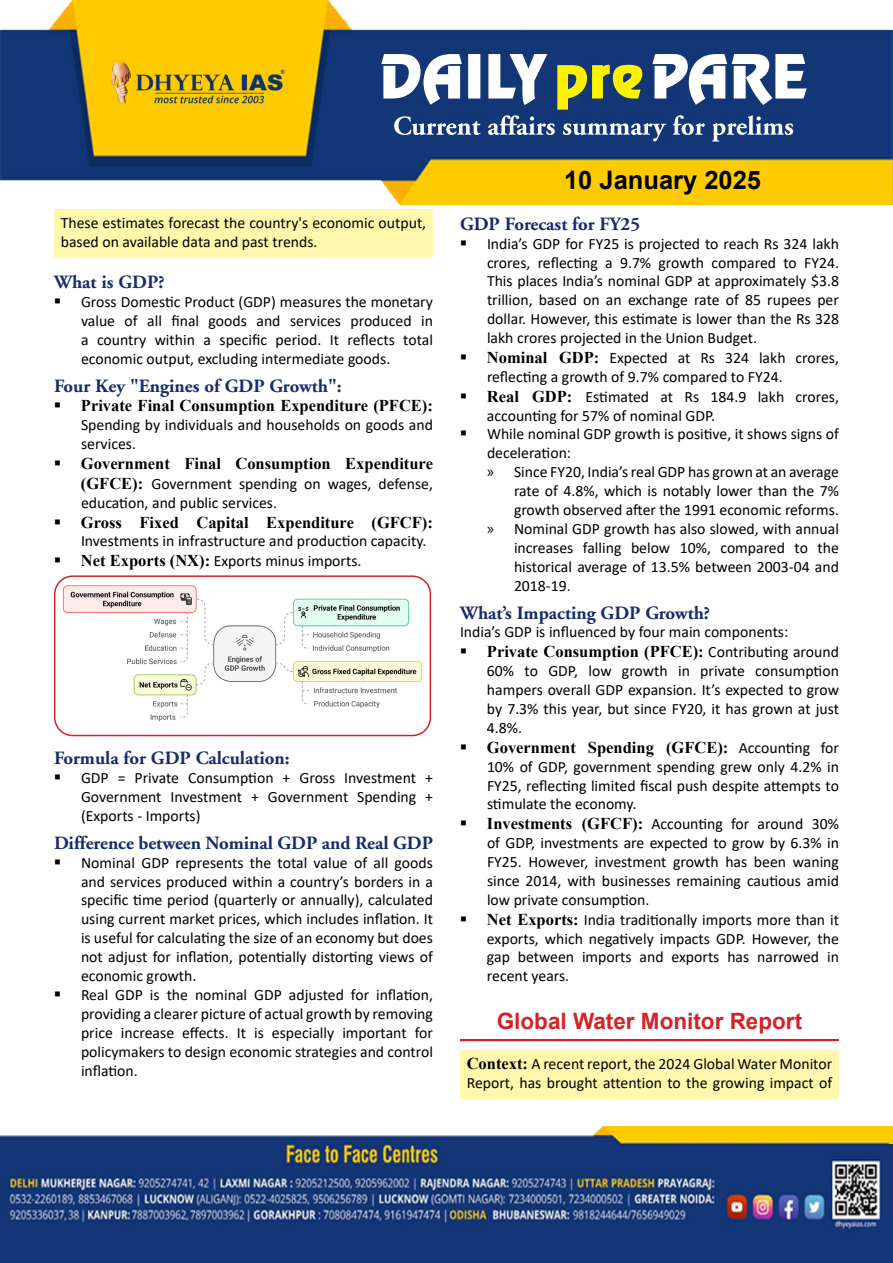
<style>
.page{position:relative;width:893px;height:1263px;background:#fff}
.page>*{position:absolute;margin:0;border:0;box-sizing:border-box;transform-origin:0 0}
.t1{font:700 25.5px "Arial";color:#000}
.t2{font:700 22.5px "Arial";color:#d2232a}
.t3{font:700 18.75px "Adobe Garamond";color:#192b6c}
.t4{font:700 16.5px "Times New Roman";color:#000}
.t5{font:15.75px/18.9px "Calibri";color:#000}
.s1{font-family:"Times New Roman";font-weight:700;font-size:16.5px}
.s2{font-family:"Myriad Pro";font-size:16.5px}
.s3{font-family:"Calibri";font-weight:400;font-size:15.75px}
</style>
<div class="page">
<img style="left:0;top:0;width:893px;height:205px">
<img style="left:102px;top:50px;width:195px;height:75px">
<svg style="left:381px;top:54px;width:426px;height:88px"></svg>
<img style="left:0;top:1126px;width:890px;height:137px">
<svg style="left:890px;top:1144px;width:3px;height:119px"></svg>
<hr style="left:889px;top:1126px;width:4px;height:18px;background:#fbcc00">
<div style="left:54px;top:209px;width:379px;height:48px;background:#fff9ae"></div>
<img style="left:55px;top:578px;width:375px;height:157px">
<div style="left:54px;top:575px;width:377px;height:161px;border:2px solid #d2232a;border-radius:18px"></div>
<hr style="left:460px;top:1039px;width:379px;height:2px;background:#d2232a">
<div style="left:460px;top:1050px;width:379px;height:48px;background:#fff9ae"></div>
<p class="t5" style="left:61px;top:213px;width:367px">These estimates forecast the country's economic output, based on available data and past trends.</p>
<p class="t3" style="left:54px;top:272px;width:112px">What is GDP?</p>
<p class="t5" style="left:81px;top:292px;width:353px;text-align:justify">Gross Domestic Product (GDP) measures the monetary value of all final goods and services produced in a country within a specific period. It reflects total economic output, excluding intermediate goods.</p>
<p class="t3" style="left:54px;top:375px;width:289px">Four Key "Engines of GDP Growth":</p>
<p class="t4" style="left:81px;top:394px;width:353px">Private Final Consumption Expenditure (PFCE):</p>
<p class="t5" style="left:81px;top:415px;width:353px">Spending by individuals and households on goods and services.</p>
<p class="t4" style="left:81px;top:452px;width:353px">Government Final Consumption Expenditure</p>
<p class="t5" style="left:81px;top:474px;width:353px"><span class="s1">(GFCE):</span> Government spending on wages, defense, education, and public services.</p>
<p class="t4" style="left:81px;top:511px;width:353px">Gross Fixed Capital Expenditure (GFCF):</p>
<p class="t5" style="left:81px;top:531px;width:347px;line-height:19.8px">Investments in infrastructure and production capacity.<br><span class="s1">Net Exports (NX):</span> Exports minus imports.</p>
<p class="t3" style="left:54px;top:748px;width:237px">Formula for GDP Calculation:</p>
<p class="t5" style="left:81px;top:768px;width:353px;text-align:justify">GDP = Private Consumption + Gross Investment + Government Investment + Government Spending + (Exports - Imports)</p>
<p class="t3" style="left:54px;top:833px;width:380px">Difference between Nominal GDP and Real GDP</p>
<p class="t5" style="left:81px;top:852px;width:353px">Nominal GDP represents the total value of all goods and services produced within a country’s borders in a specific time period (quarterly or annually), calculated using current market prices, which includes inflation. It is useful for calculating the size of an economy but does not adjust for inflation, potentially distorting views of economic growth.<br>Real GDP is the nominal GDP adjusted for inflation, providing a clearer picture of actual growth by removing price increase effects. It is especially important for policymakers to design economic strategies and control inflation.</p>
<h1 class="t1" style="left:564px;top:162px;width:199px">10 January 2025</h1>
<p class="t3" style="left:460px;top:214px;width:182px">GDP Forecast for FY25</p>
<p class="t5" style="left:487px;top:234px;width:353px">India’s GDP for FY25 is projected to reach Rs 324 lakh</p>
<p class="t5" style="left:487px;top:252px;width:353px">crores, reflecting a 9.7% growth compared to FY24.</p>
<p class="t5" style="left:487px;top:271px;width:353px">This places India’s nominal GDP at approximately $3.8</p>
<p class="t5" style="left:487px;top:290px;width:353px">trillion, based on an exchange rate of 85 rupees per</p>
<p class="t5" style="left:487px;top:309px;width:353px">dollar. However, this estimate is lower than the Rs 328</p>
<p class="t5" style="left:487px;top:328px;width:271px">lakh crores projected in the Union Budget.</p>
<p class="t5" style="left:487px;top:348px;width:353px"><span class="s1">Nominal GDP:</span> Expected at Rs 324 lakh crores,</p>
<p class="t5" style="left:487px;top:367px;width:297px">reflecting a growth of 9.7% compared to FY24.</p>
<p class="t5" style="left:487px;top:387px;width:353px"><span class="s1">Real GDP:</span> Estimated at Rs 184.9 lakh crores,</p>
<p class="t5" style="left:487px;top:405px;width:230px">accounting for 57% of nominal GDP.</p>
<p class="t5" style="left:487px;top:424px;width:353px">While nominal GDP growth is positive, it shows signs of</p>
<p class="t5" style="left:487px;top:443px;width:86px">deceleration:</p>
<p class="t5" style="left:487px;top:462px;width:353px"><span class="s2">»</span> Since FY20, India’s real GDP has grown at an average</p>
<p class="t5" style="left:514px;top:481px;width:326px">rate of 4.8%, which is notably lower than the 7%</p>
<p class="t5" style="left:514px;top:500px;width:326px">growth observed after the 1991 economic reforms.</p>
<p class="t5" style="left:487px;top:519px;width:353px"><span class="s2">»</span> Nominal GDP growth has also slowed, with annual</p>
<p class="t5" style="left:514px;top:538px;width:326px">increases falling below 10%, compared to the</p>
<p class="t5" style="left:514px;top:557px;width:326px">historical average of 13.5% between 2003-04 and</p>
<p class="t5" style="left:514px;top:576px;width:58px">2018-19.</p>
<p class="t3" style="left:460px;top:602px;width:252px">What’s Impacting GDP Growth?</p>
<p class="t5" style="left:460px;top:622px;width:330px">India’s GDP is influenced by four main components:</p>
<p class="t4" style="left:487px;top:640px;width:353px">Private Consumption (PFCE): <span class="s3">Contributing around</span></p>
<p class="t5" style="left:487px;top:661px;width:353px;text-align:justify">60% to GDP, low growth in private consumption hampers overall GDP expansion. It’s expected to grow by 7.3% this year, but since FY20, it has grown at just 4.8%.</p>
<p class="t4" style="left:487px;top:736px;width:353px">Government Spending (GFCE): <span class="s3">Accounting for</span></p>
<p class="t5" style="left:487px;top:756px;width:353px">10% of GDP, government spending grew only 4.2% in FY25, reflecting limited fiscal push despite attempts to stimulate the economy.<br><span class="s1">Investments (GFCF):</span> Accounting for around 30% of GDP, investments are expected to grow by 6.3% in FY25. However, investment growth has been waning since 2014, with businesses remaining cautious amid low private consumption.<br><span class="s1">Net Exports:</span> India traditionally imports more than it exports, which negatively impacts GDP. However, the gap between imports and exports has narrowed in recent years.</p>
<h2 class="t2" style="left:497px;top:1005px;width:307px">Global Water Monitor Report</h2>
<p class="t5" style="left:467px;top:1053px;width:367px"><span class="s1">Context:</span> A recent report, the 2024 Global Water Monitor<br>Report, has brought attention to the growing impact of</p>
</div>
